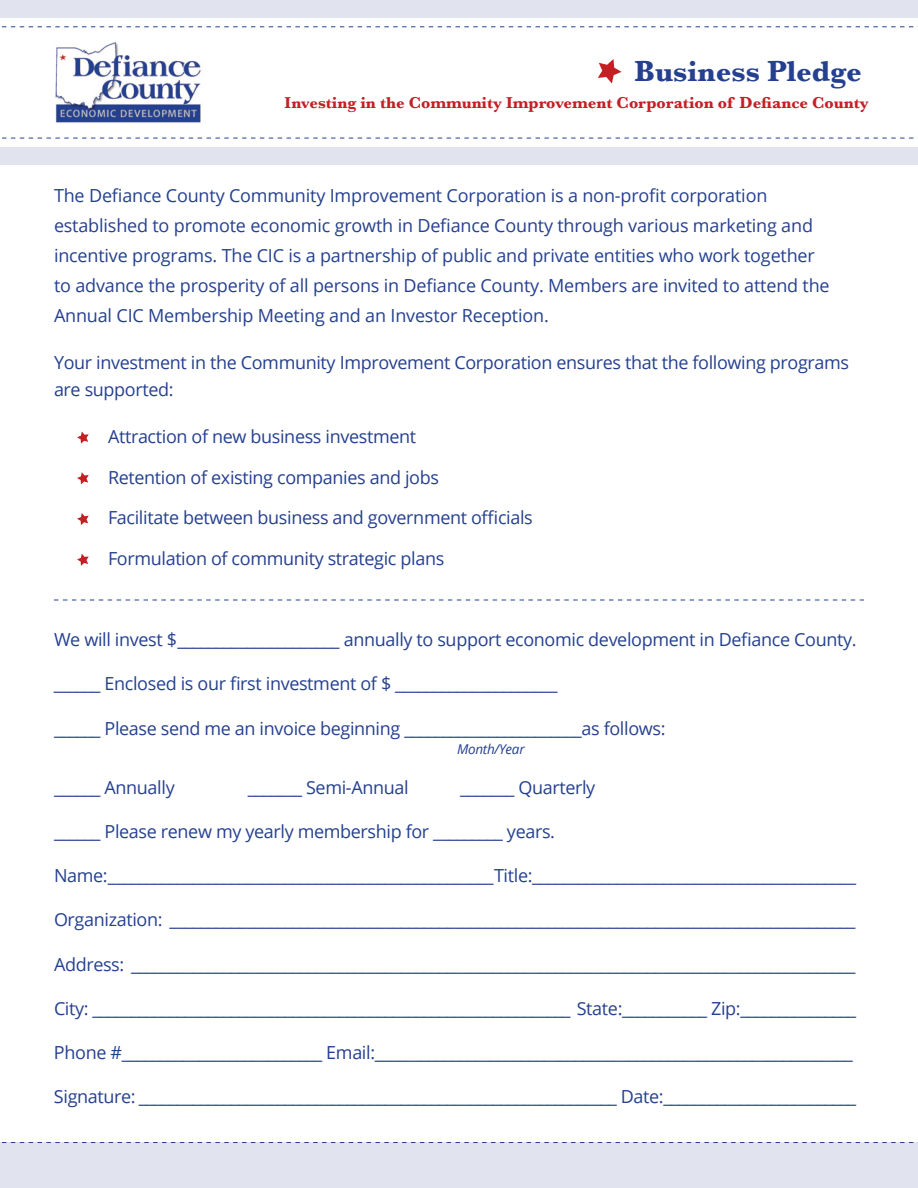
<style>
.page{position:relative;width:918px;height:1188px;background:#fff}
.page>*{position:absolute;margin:0;border:0;box-sizing:border-box;transform-origin:0 0}
.t1{font:700 30px "Baskerville";color:#25408f}
.t2{font:18px/30px "Open Sans";letter-spacing:-.02em;color:#25408f}
.t3{font:700 16.5px "Baskerville";color:#c32026}
.t4{font:italic 13.5px "Open Sans";letter-spacing:-.02em;color:#25408f}
</style>
<div class="page">
<div style="left:0;top:0;width:918px;height:165px;background:#e1e4ef"></div>
<div style="left:0;top:18px;width:918px;height:129px;background:#fff"></div>
<svg style="left:2px;top:138px;width:916px;height:1px"></svg>
<svg style="left:2px;top:26px;width:916px;height:112px"></svg>
<img style="left:44px;top:39px;width:166px;height:87px">
<svg style="left:2px;top:27px;width:916px;height:7px"></svg>
<svg style="left:598px;top:59px;width:24px;height:25px"></svg>
<div style="left:0;top:1142px;width:918px;height:46px;background:#e1e4ef"></div>
<svg style="left:77px;top:431px;width:12px;height:13px"></svg>
<svg style="left:77px;top:472px;width:12px;height:12px"></svg>
<svg style="left:77px;top:513px;width:12px;height:12px"></svg>
<svg style="left:77px;top:554px;width:12px;height:12px"></svg>
<svg style="left:54px;top:600px;width:810px;height:1px"></svg>
<h1 class="t1" style="left:635px;top:53px;width:229px">Business Pledge</h1>
<p class="t3" style="left:285px;top:93px;width:585px">Investing in the Community Improvement Corporation of Defiance County</p>
<p class="t2" style="left:54px;top:180px;width:777px">The Defiance County Community Improvement Corporation is a non-profit corporation established to promote economic growth in Defiance County through various marketing and incentive programs. The CIC is a partnership of public and private entities who work together to advance the prosperity of all persons in Defiance County. Members are invited to attend the Annual CIC Membership Meeting and an Investor Reception.</p>
<p class="t2" style="left:54px;top:349px;width:797px;line-height:27px">Your investment in the Community Improvement Corporation ensures that the following programs are supported:</p>
<p class="t2" style="left:108px;top:421px;width:310px">Attraction of new business investment</p>
<p class="t2" style="left:108px;top:462px;width:333px">Retention of existing companies and jobs</p>
<p class="t2" style="left:108px;top:502px;width:426px">Facilitate between business and government officials</p>
<p class="t2" style="left:108px;top:543px;width:338px">Formulation of community strategic plans</p>
<p class="t2" style="left:54px;top:624px;width:804px">We will invest $_____________________ annually to support economic development in Defiance County.</p>
<p class="t2" style="left:54px;top:668px;width:505px">______ Enclosed is our first investment of $ _____________________</p>
<p class="t2" style="left:54px;top:713px;width:613px">______ Please send me an invoice beginning _______________________as follows:</p>
<p class="t4" style="left:457px;top:740px;width:69px">Month/Year</p>
<p class="t2" style="left:54px;top:772px;width:122px">______ Annually</p>
<p class="t2" style="left:248px;top:772px;width:162px">_______ Semi-Annual</p>
<p class="t2" style="left:460px;top:772px;width:137px">_______ Quarterly</p>
<p class="t2" style="left:54px;top:816px;width:503px">______ Please renew my yearly membership for _________ years.</p>
<p class="t2" style="left:54px;top:860px;width:804px">Name: __________________________________________________Title:__________________________________________</p>
<p class="t2" style="left:54px;top:904px;width:803px">Organization: _________________________________________________________________________________________</p>
<p class="t2" style="left:54px;top:949px;width:803px">Address: ______________________________________________________________________________________________</p>
<p class="t2" style="left:54px;top:993px;width:804px">City: ______________________________________________________________ State:___________ Zip:_______________</p>
<p class="t2" style="left:54px;top:1037px;width:800px">Phone #__________________________ Email:______________________________________________________________</p>
<p class="t2" style="left:54px;top:1081px;width:804px">Signature: ______________________________________________________________ Date:_________________________</p>
</div>
